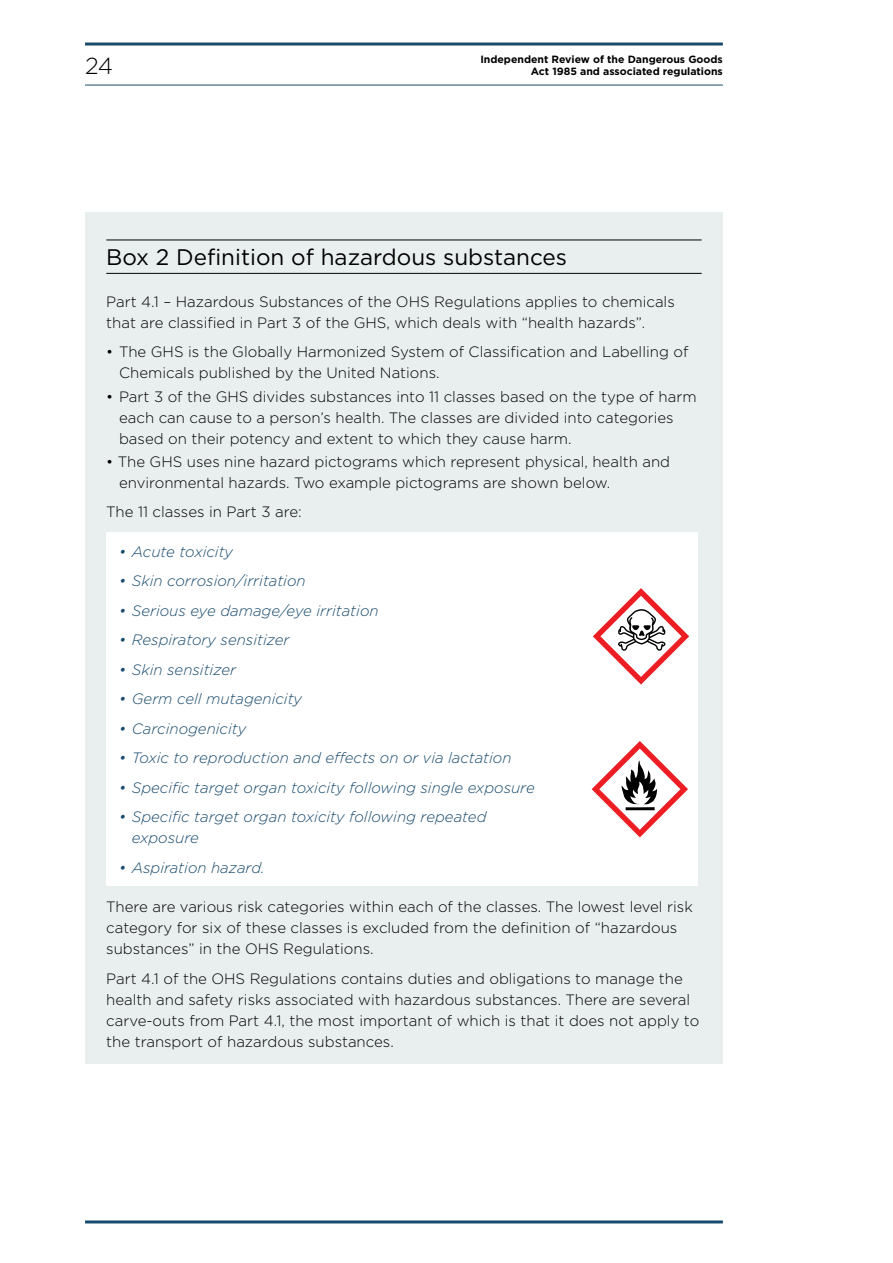
<style>
.page{position:relative;width:893px;height:1263px;background:#fff}
.page>*{position:absolute;margin:0;border:0;box-sizing:border-box;transform-origin:0 0}
.t1{font:300 23.1px "Gotham";color:#000}
.BOX_HEADING_1{font:22.5px "Gotham";color:#000}
.BODY_NO_INDENT{font:300 15px/21px "Gotham";color:#000}
.BODY_BULLET{font:300 15px/21px "Gotham";color:#000}
.BULLET_ITALIC_IN_WHI{font:italic 300 15px/21px "Gotham";color:#184a6c}
.t2{font:700 10.5px/12px "Gotham";color:#000;text-align:right}
</style>
<div class="page">
<hr style="left:85px;top:43px;width:638px;height:3px;background:#184a6c">
<hr style="left:85px;top:85px;width:638px;height:1px;background:#184a6c">
<hr style="left:85px;top:1220px;width:638px;height:3px;background:#184a6c">
<div style="left:85px;top:213px;width:638px;height:851px;background:#e9eeee"></div>
<hr style="left:106px;top:240px;width:596px;height:1px;background:#000">
<hr style="left:106px;top:273px;width:596px;height:1px;background:#000">
<div style="left:106px;top:532px;width:591px;height:353px;background:#fff"></div>
<svg style="left:593px;top:588px;width:96px;height:96px"></svg>
<svg style="left:592px;top:741px;width:96px;height:96px"></svg>
<h1 class="t1" style="left:85px;top:51px;width:30px">24</h1>
<p class="t2" style="left:480px;top:54px;width:244px">Independent Review of the Dangerous Goods<br>Act 1985 and associated regulations</p>
<p class="BOX_HEADING_1" style="left:106px;top:242px;width:462px">Box 2 Definition of hazardous substances</p>
<p class="BODY_NO_INDENT" style="left:106px;top:291px;width:570px">Part 4.1 – Hazardous Substances of the OHS Regulations applies to chemicals that are classified in Part 3 of the GHS, which deals with “health hazards”.</p>
<p class="BODY_BULLET" style="left:119px;top:341px;width:571px;text-indent:-13px">• The GHS is the Globally Harmonized System of Classification and Labelling of<br>Chemicals published by the United Nations.</p>
<p class="BODY_BULLET" style="left:119px;top:385px;width:579px;text-indent:-13px">• Part 3 of the GHS divides substances into 11 classes based on the type of harm each can cause to a person’s health. The classes are divided into categories based on their potency and extent to which they cause harm.</p>
<p class="BODY_BULLET" style="left:119px;top:450px;width:553px;text-indent:-13px">• The GHS uses nine hazard pictograms which represent physical, health and environmental hazards. Two example pictograms are shown below.</p>
<p class="BODY_NO_INDENT" style="left:106px;top:501px;width:197px">The 11 classes in Part 3 are:</p>
<p class="BULLET_ITALIC_IN_WHI" style="left:119px;top:540px;width:116px">• Acute toxicity</p>
<p class="BULLET_ITALIC_IN_WHI" style="left:119px;top:570px;width:188px">• Skin corrosion/irritation</p>
<p class="BULLET_ITALIC_IN_WHI" style="left:119px;top:599px;width:261px">• Serious eye damage/eye irritation</p>
<p class="BULLET_ITALIC_IN_WHI" style="left:119px;top:629px;width:172px">• Respiratory sensitizer</p>
<p class="BULLET_ITALIC_IN_WHI" style="left:119px;top:658px;width:118px">• Skin sensitizer</p>
<p class="BULLET_ITALIC_IN_WHI" style="left:119px;top:688px;width:185px">• Germ cell mutagenicity</p>
<p class="BULLET_ITALIC_IN_WHI" style="left:119px;top:717px;width:129px">• Carcinogenicity</p>
<p class="BULLET_ITALIC_IN_WHI" style="left:119px;top:747px;width:394px">• Toxic to reproduction and effects on or via lactation</p>
<p class="BULLET_ITALIC_IN_WHI" style="left:119px;top:776px;width:417px">• Specific target organ toxicity following single exposure</p>
<p class="BULLET_ITALIC_IN_WHI" style="left:132px;top:806px;width:356px;text-indent:-13px">• Specific target organ toxicity following repeated exposure</p>
<p class="BULLET_ITALIC_IN_WHI" style="left:119px;top:856px;width:147px">• Aspiration hazard.</p>
<p class="BODY_NO_INDENT" style="left:106px;top:896px;width:588px">There are various risk categories within each of the classes. The lowest level risk category for six of these classes is excluded from the definition of “hazardous substances” in the OHS Regulations.</p>
<p class="BODY_NO_INDENT" style="left:106px;top:967px;width:595px">Part 4.1 of the OHS Regulations contains duties and obligations to manage the health and safety risks associated with hazardous substances. There are several carve-outs from Part 4.1, the most important of which is that it does not apply to the transport of hazardous substances.</p>
</div>
